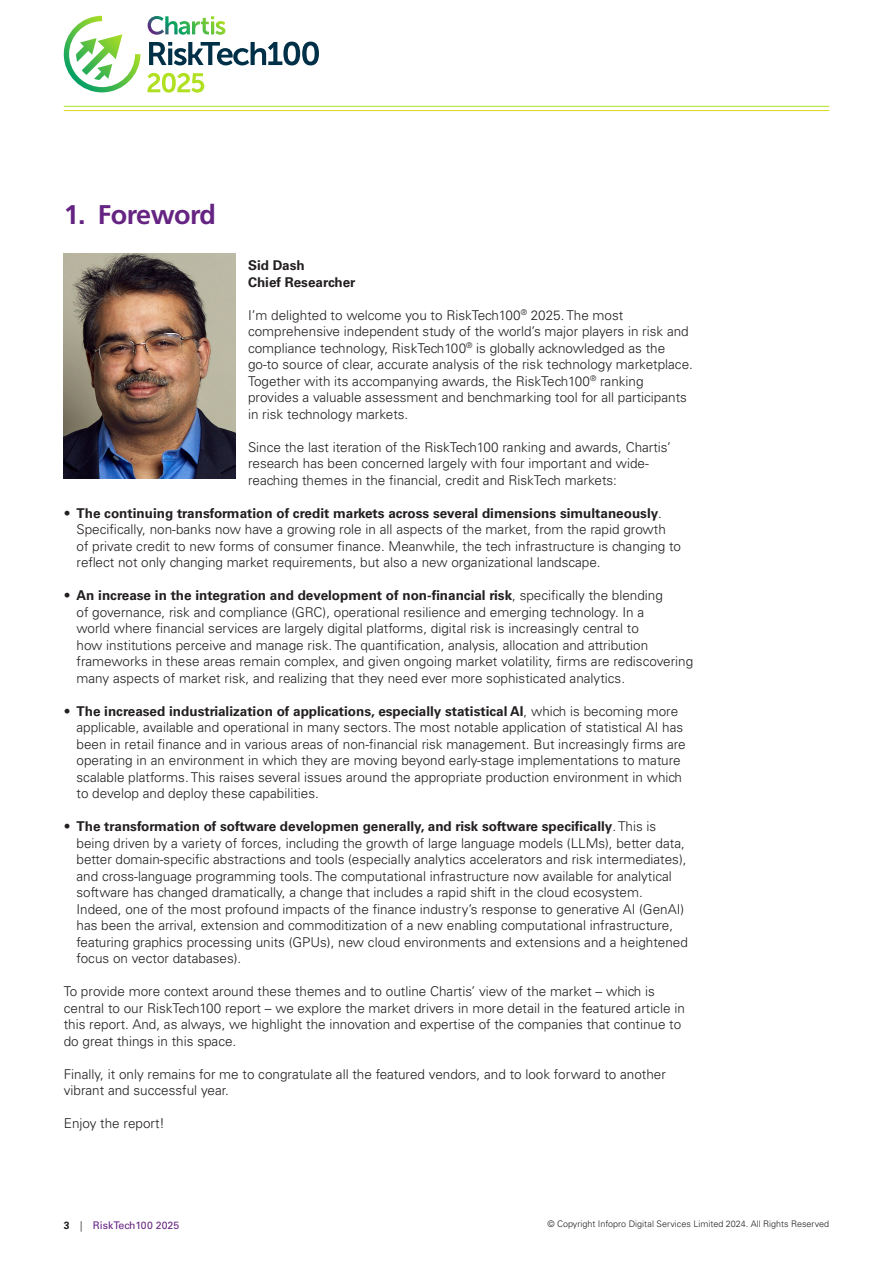
<style>
.page{position:relative;width:893px;height:1263px;background:#fff}
.page>*{position:absolute;margin:0;border:0;box-sizing:border-box;transform-origin:0 0}
.t1{font:700 27px "Frutiger LT Std";letter-spacing:-.02em;color:#662482}
.t2{font:300 13.5px/16.5px "Univers LT Std";color:#231f20}
.t3{font:700 13.5px/16.5px "Univers LT Std";color:#231f20}
.t4{font:10.5px "Univers LT Std";color:#662482}
.t5{font:300 9px "Univers LT Std";color:#231f20}
.s1{font-weight:700}
.s2{font-weight:700;color:#231f20}
.s3{font-weight:300;color:#231f20}
</style>
<div class="page">
<hr style="left:64px;top:106px;width:765px;height:1px;background:#b0e021">
<hr style="left:64px;top:110px;width:765px;height:1px;background:#e0d621">
<svg style="left:149px;top:42px;width:170px;height:23px"></svg>
<svg style="left:147px;top:73px;width:57px;height:20px"></svg>
<svg style="left:148px;top:16px;width:77px;height:19px"></svg>
<svg style="left:64px;top:16px;width:76px;height:76px"></svg>
<img style="left:64px;top:254px;width:171px;height:224px">
<p class="t1" style="left:64px;top:199px;width:154px">1. Foreword</p>
<p class="t3" style="left:248px;top:257px;width:109px">Sid Dash<br>Chief Researcher</p>
<p class="t2" style="left:248px;top:307px;width:446px">I’m delighted to welcome you to RiskTech100<sup>®</sup> 2025. The most comprehensive independent study of the world’s major players in risk and compliance technology, RiskTech100<sup>®</sup> is globally acknowledged as the go-to source of clear, accurate analysis of the risk technology marketplace.<br>Together with its accompanying awards, the RiskTech100<sup>®</sup> ranking provides a valuable assessment and benchmarking tool for all participants in risk technology markets.</p>
<p class="t2" style="left:248px;top:439px;width:424px">Since the last iteration of the RiskTech100 ranking and awards, Chartis’ research has been concerned largely with four important and wide&shy;reaching themes in the financial, credit and RiskTech markets:</p>
<p class="t2" style="left:77px;top:505px;width:606px;text-indent:-13px">• <span class="s1">The continuing transformation of credit markets across several dimensions simultaneously</span>.<br>Specifically, non-banks now have a growing role in all aspects of the market, from the rapid growth of private credit to new forms of consumer finance. Meanwhile, the tech infrastructure is changing to reflect not only changing market requirements, but also a new organizational landscape.</p>
<p class="t2" style="left:77px;top:587px;width:618px;text-indent:-13px">• <span class="s1">An increase in the integration and development of non-financial risk</span>, specifically the blending<br>of governance, risk and compliance (GRC), operational resilience and emerging technology. In a<br>world where financial services are largely digital platforms, digital risk is increasingly central to<br>how institutions perceive and manage risk. The quantification, analysis, allocation and attribution frameworks in these areas remain complex, and given ongoing market volatility, firms are rediscovering many aspects of market risk, and realizing that they need ever more sophisticated analytics.</p>
<p class="t2" style="left:77px;top:703px;width:611px;text-indent:-13px">• <span class="s1">The increased industrialization of applications, especially statistical AI</span>, which is becoming more applicable, available and operational in many sectors. The most notable application of statistical AI has been in retail finance and in various areas of non-financial risk management. But increasingly firms are operating in an environment in which they are moving beyond early-stage implementations to mature scalable platforms. This raises several issues around the appropriate production environment in which to develop and deploy these capabilities.</p>
<p class="t2" style="left:77px;top:818px;width:613px;text-indent:-13px">• <span class="s1">The transformation of software developmen generally, and risk software specifically</span>. This is being driven by a variety of forces, including the growth of large language models (LLMs), better data, better domain-specific abstractions and tools (especially analytics accelerators and risk intermediates), and cross-language programming tools. The computational infrastructure now available for analytical software has changed dramatically, a change that includes a rapid shift in the cloud ecosystem.<br>Indeed, one of the most profound impacts of the finance industry’s response to generative AI (GenAI) has been the arrival, extension and commoditization of a new enabling computational infrastructure, featuring graphics processing units (GPUs), new cloud environments and extensions and a heightened focus on vector databases).</p>
<p class="t2" style="left:64px;top:983px;width:622px">To provide more context around these themes and to outline Chartis’ view of the market – which is central to our RiskTech100 report – we explore the market drivers in more detail in the featured article in this report. And, as always, we highlight the innovation and expertise of the companies that continue to do great things in this space.</p>
<p class="t2" style="left:64px;top:1066px;width:604px">Finally, it only remains for me to congratulate all the featured vendors, and to look forward to another vibrant and successful year.</p>
<p class="t2" style="left:64px;top:1115px;width:103px">Enjoy the report!</p>
<p class="t4" style="left:64px;top:1219px;width:117px"><span class="s2">3</span> <span class="s3">|</span> RiskTech100 2025</p>
<p class="t5" style="left:547px;top:1218px;width:283px">© Copyright Infopro Digital Services Limited 2024. All Rights Reserved</p>
</div>
